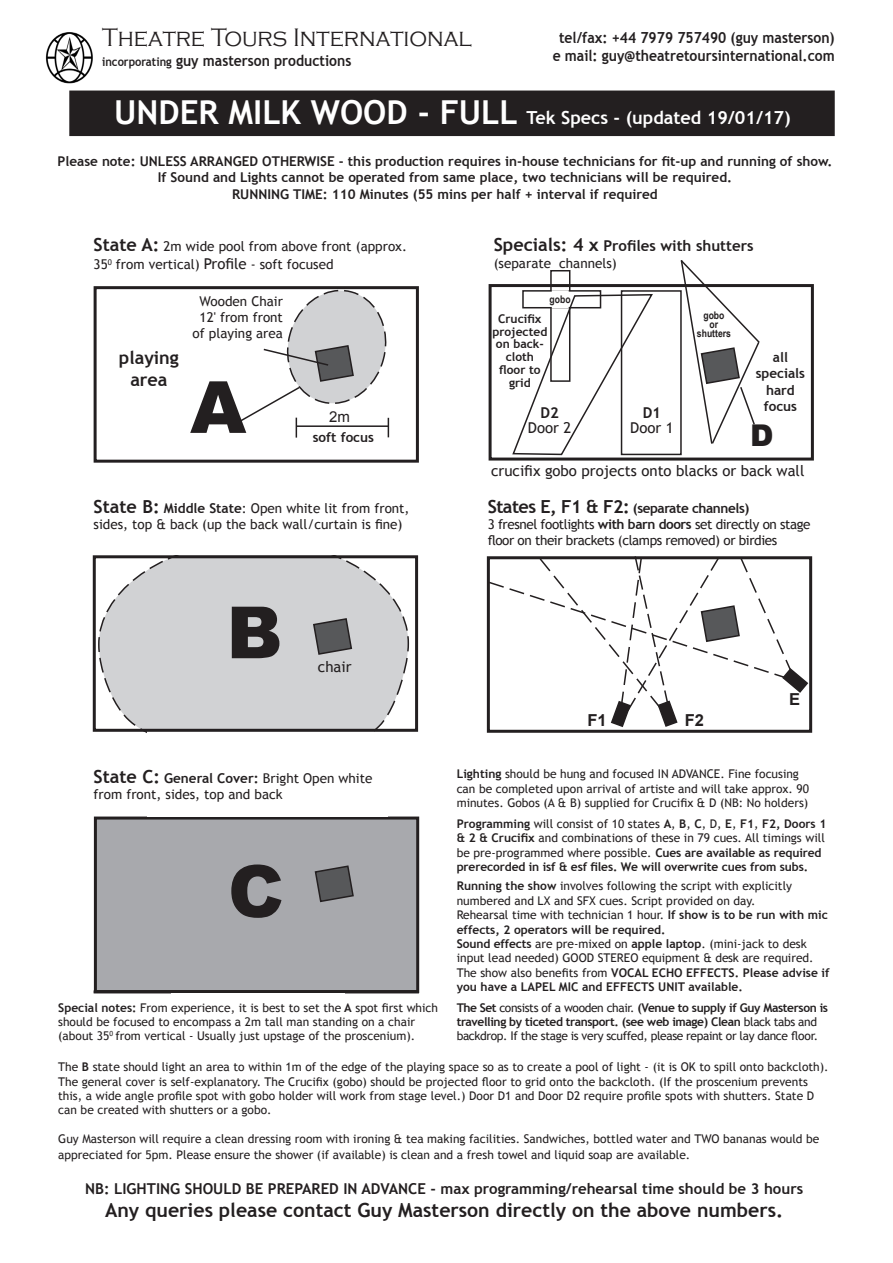
<style>
.page{position:relative;width:893px;height:1263px;background:#fff}
.page>*{position:absolute;margin:0;border:0;box-sizing:border-box;transform-origin:0 0}
.t1{font:900 72px "Arial";color:#231f20}
.t2{font:900 30px "Arial";color:#231f20}
.t3{font:300 25.95px "Copperplate Gothic";color:#231f20;scale:.91 1}
.t4{font:700 19.5px "Trebuchet MS";color:#231f20}
.t5{font:700 18px "Trebuchet MS";color:#fff}
.t6{font:700 18px/21.6px "Trebuchet MS";color:#231f20;text-align:center}
.t7{font:700 16.5px "Arial";color:#231f20}
.t8{font:700 15.3px/18.3px "Trebuchet MS";color:#231f20;text-align:center;scale:.91 1}
.t9{font:700 15px "Trebuchet MS";color:#231f20}
.t10{font:15px "Trebuchet MS";color:#231f20}
.t11{font:15px "Arial";color:#231f20}
.t12{font:13.5px/16.2px "Trebuchet MS";color:#231f20}
.t13{font:700 13.5px/16.2px "Trebuchet MS";color:#231f20;text-align:center}
.t14{font:13.5px/16.2px "Trebuchet MS";letter-spacing:-.03em;color:#231f20}
.t15{font:12px/14.4px "Trebuchet MS";color:#231f20}
.t16{font:700 12px/12.8px "Trebuchet MS";letter-spacing:-.01em;color:#231f20}
.t17{font:12px/14.4px "Trebuchet MS";letter-spacing:-.03em;color:#231f20}
.t18{font:700 10.5px/9px "Arial Narrow";color:#231f20;text-align:center}
.s1{font-size:12.15px}
.s2{font-size:33px}
.s3{font-weight:700;font-size:18px}
.s4{font-size:15px}
.s5{font-size:18px}
.s6{font-weight:700}
.s7{font-weight:400}
</style>
<div class="page">
<svg style="left:98px;top:559px;width:312px;height:174px"></svg>
<div style="left:148px;top:731px;width:226px;height:19px;background:#fff"></div>
<div style="left:93px;top:555px;width:325px;height:177px;border:3px solid #231f20"></div>
<div style="left:487px;top:556px;width:325px;height:177px;border:3px solid #231f20"></div>
<div style="left:95px;top:818px;width:323px;height:173px;background:#a8a9ad"></div>
<div style="left:94px;top:816px;width:325px;height:177px;border:3px solid #231f20"></div>
<hr style="left:94px;top:990px;width:325px;height:3px;background:#231f20">
<div style="left:94px;top:286px;width:325px;height:177px;border:3px solid #231f20"></div>
<svg style="left:234px;top:286px;width:157px;height:152px"></svg>
<div style="left:71px;top:92px;width:762px;height:43px;background:#231f20"></div>
<div style="left:69px;top:91px;width:766px;height:45px;border:3px solid #231f20"></div>
<img style="left:46px;top:32px;width:47px;height:52px">
<svg style="left:264px;top:555px;width:145px;height:162px"></svg>
<svg style="left:314px;top:865px;width:40px;height:38px"></svg>
<svg style="left:487px;top:556px;width:322px;height:172px"></svg>
<div style="left:550px;top:270px;width:20px;height:112px;border:2px solid #231f20"></div>
<div style="left:522px;top:290px;width:79px;height:18px;border:2px solid #231f20"></div>
<svg style="left:552px;top:290px;width:17px;height:3px"></svg>
<svg style="left:512px;top:293px;width:142px;height:163px"></svg>
<div style="left:489px;top:284px;width:325px;height:176px;border:3px solid #231f20"></div>
<svg style="left:679px;top:260px;width:82px;height:184px"></svg>
<div style="left:621px;top:290px;width:61px;height:165px;border:2px solid #231f20"></div>
<h3 class="t3" style="left:102px;top:24px;width:408px">Theatre Tours International</h3>
<p class="t8" style="left:102px;top:52px;width:276px"><span class="s1">incorporating</span> guy masterson productions</p>
<p class="t8" style="left:553px;top:28px;width:311px">tel/fax: +44 7979 757490 (guy masterson) e mail: guy@theatretoursinternational.com</p>
<h3 class="t5" style="left:114px;top:107px;width:678px"><span class="s2">UNDER MILK WOOD - FULL</span> Tek Specs - (updated 19/01/17)</h3>
<p class="t13" style="left:58px;top:153px;width:776px">Please note: UNLESS ARRANGED OTHERWISE - this production requires in-house technicians for fit-up and running of show.<br>If Sound and Lights cannot be operated from same place, two technicians will be required.<br>RUNNING TIME: 110 Minutes (55 mins per half + interval if required</p>
<p class="t12" style="left:94px;top:237px;width:315px;line-height:18px"><span class="s3">State A:</span> 2m wide pool from above front (approx.<br>35<sup>0</sup> from vertical) <span class="s4">Profile</span> - soft focused</p>
<p class="t9" style="left:494px;top:237px;width:261px"><span class="s5">Specials: 4 x</span> Profiles with shutters</p>
<p class="t12" style="left:494px;top:255px;width:125px">(separate channels)</p>
<h3 class="t6" style="left:119px;top:347px;width:62px">playing area</h3>
<p class="t12" style="left:193px;top:293px;width:92px;text-align:center">Wooden Chair<br>12' from front of playing area</p>
<h1 class="t1" style="left:190px;top:354px;width:58px">A</h1>
<p class="t11" style="left:329px;top:408px;width:22px">2m</p>
<p class="t13" style="left:313px;top:429px;width:63px">soft focus</p>
<p class="t18" style="left:550px;top:295px;width:23px">gobo</p>
<p class="t16" style="left:492px;top:312px;width:56px;text-align:center">Crucifix projected on back&shy;cloth floor to grid</p>
<p class="t9" style="left:540px;top:403px;width:20px">D2</p>
<p class="t10" style="left:528px;top:418px;width:45px">Door 2</p>
<p class="t9" style="left:643px;top:403px;width:20px">D1</p>
<p class="t10" style="left:630px;top:418px;width:45px">Door 1</p>
<p class="t18" style="left:697px;top:311px;width:35px">gobo<br>or shutters</p>
<p class="t13" style="left:756px;top:349px;width:51px">all specials hard focus</p>
<h2 class="t2" style="left:750px;top:413px;width:25px">D</h2>
<p class="t10" style="left:491px;top:462px;width:315px">crucifix gobo projects onto blacks or back wall</p>
<p class="t12" style="left:94px;top:500px;width:317px"><span class="s3">State B:</span> <span class="s6">Middle State</span>: Open white lit from front, sides, top &amp; back (up the back wall/curtain is fine)</p>
<p class="t14" style="left:488px;top:500px;width:324px"><span class="s3">States E, F1 &amp; F2:</span> <span class="s6">(separate channels)<br></span>3 fresnel footlights <span class="s6">with barn doors</span> set directly on stage floor on their brackets (clamps removed) or birdies</p>
<h1 class="t1" style="left:226px;top:579px;width:58px">B</h1>
<p class="t10" style="left:318px;top:658px;width:35px">chair</p>
<p class="t12" style="left:94px;top:770px;width:280px"><span class="s3">State C:</span> <span class="s6">General Cover:</span> Bright Open white from front, sides, top and back</p>
<h1 class="t1" style="left:228px;top:838px;width:58px">C</h1>
<p class="t15" style="left:58px;top:1000px;width:381px"><span class="s6">Special notes:</span> From experience, it is best to set the <span class="s6">A</span> spot first which should be focused to encompass a 2m tall man standing on a chair (about 35<sup>0</sup> from vertical - Usually just upstage of the proscenium).</p>
<h3 class="t7" style="left:587px;top:711px;width:21px">F1</h3>
<h3 class="t7" style="left:685px;top:711px;width:21px">F2</h3>
<h3 class="t7" style="left:789px;top:690px;width:13px">E</h3>
<p class="t15" style="left:457px;top:767px;width:354px"><span class="s6">Lighting</span> should be hung and focused IN ADVANCE. Fine focusing can be completed upon arrival of artiste and will take approx. 90 minutes. Gobos (A &amp; B) supplied for Crucifix &amp; D (NB: No holders)</p>
<p class="t16" style="left:457px;top:816px;width:371px;line-height:14.4px">Programming <span class="s7">will consist of 10 states</span> A<span class="s7">,</span> B<span class="s7">,</span> C<span class="s7">, D,</span> E<span class="s7">,</span> F1<span class="s7">,</span> F2, Doors 1 &amp; 2 &amp; Crucifix <span class="s7">and combinations of these in 79 cues. All timings will be pre-programmed where possible.</span> Cues are available as required prerecorded in isf &amp; esf files. We will overwrite cues from subs.</p>
<p class="t15" style="left:457px;top:879px;width:373px"><span class="s6">Running the show</span> involves following the script with explicitly numbered and LX and SFX cues. Script provided on day.<br>Rehearsal time with technician 1 hour. <span class="s6">If show is to be run with mic effects, 2 operators will be required.</span></p>
<p class="t15" style="left:457px;top:936px;width:374px"><span class="s6">Sound effects</span> are pre-mixed on <span class="s6">apple laptop</span>. (mini-jack to desk input lead needed) GOOD STEREO equipment &amp; desk are required.<br>The show also benefits from <span class="s6">VOCAL ECHO EFFECTS. Please advise if you have a LAPEL MIC and EFFECTS UNIT available.</span></p>
<p class="t17" style="left:457px;top:1000px;width:373px"><span class="s6">The Set</span> consists of a wooden chair. <span class="s6">(Venue to supply if Guy Masterson is travelling by ticeted transport. (see web image) Clean</span> black tabs and backdrop. If the stage is very scuffed, please repaint or lay dance floor.</p>
<p class="t15" style="left:58px;top:1060px;width:772px">The <span class="s6">B</span> state should light an area to within 1m of the edge of the playing space so as to create a pool of light - (it is OK to spill onto backcloth).<br>The general cover is self-explanatory. The Crucifix (gobo) should be projected floor to grid onto the backcloth. (If the proscenium prevents this, a wide angle profile spot with gobo holder will work from stage level.) Door D1 and Door D2 require profile spots with shutters. State D can be created with shutters or a gobo.</p>
<p class="t15" style="left:58px;top:1131px;width:763px;line-height:16.2px">Guy Masterson will require a clean dressing room with ironing &amp; tea making facilities. Sandwiches, bottled water and TWO bananas would be appreciated for 5pm. Please ensure the shower (if available) is clean and a fresh towel and liquid soap are available.</p>
<p class="t9" style="left:85px;top:1179px;width:720px">NB: LIGHTING SHOULD BE PREPARED IN ADVANCE - max programming/rehearsal time should be 3 hours</p>
<h3 class="t4" style="left:105px;top:1199px;width:680px">Any queries please contact Guy Masterson directly on the above numbers.</h3>
</div>
